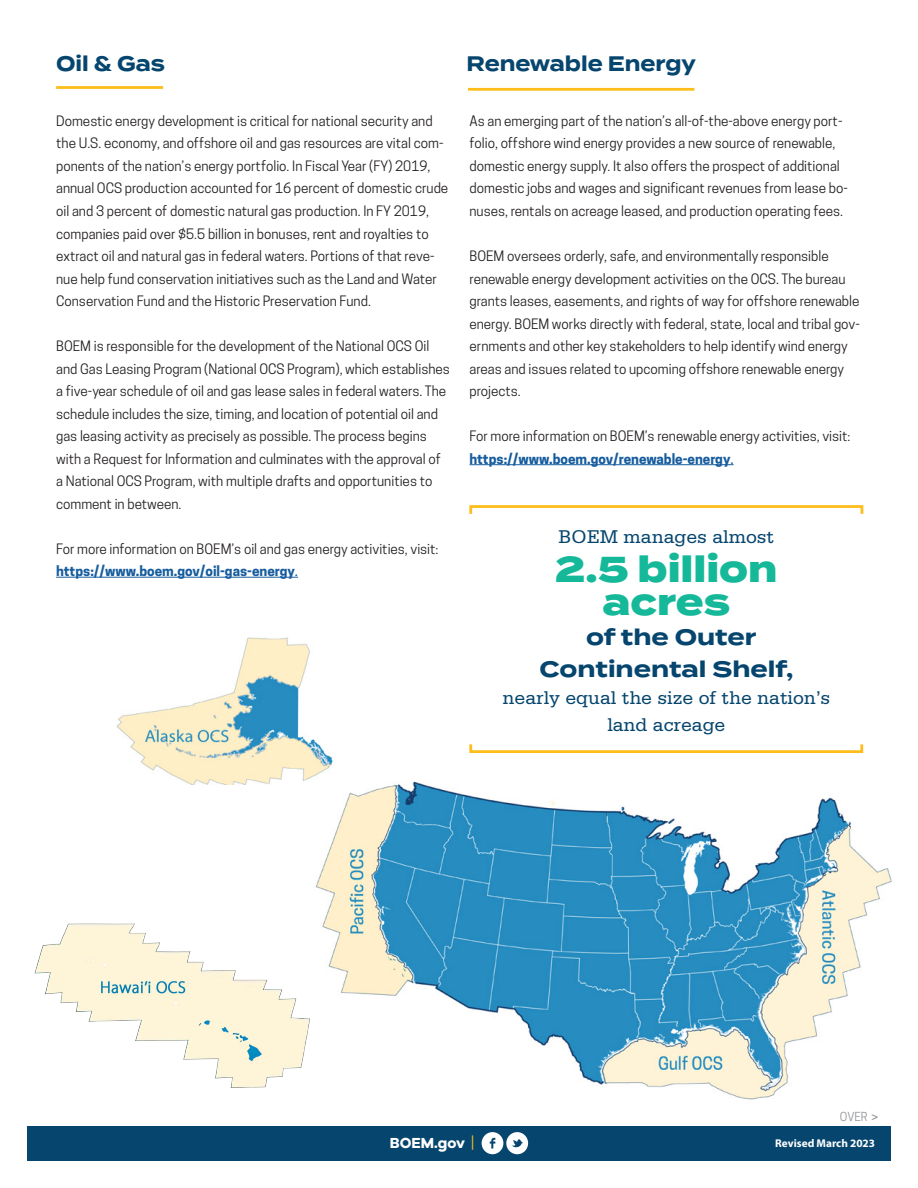
<style>
.page{position:relative;width:918px;height:1188px;background:#fff}
.page>*{position:absolute;margin:0;border:0;box-sizing:border-box;transform-origin:0 0}
.t1{font:800 36px/33px "Termina";color:#15b999;text-align:center}
.t2{font:700 22.35px/31.5px "Termina";color:#05456e;text-align:center}
.Title_2{font:700 21px "Termina";color:#05456e;scale:.93 1}
.t3{font:19.5px/27px "Serifa Std";color:#05456e;text-align:center}
.t4{font:700 15px "Galano Grotesque Alt DEMO";color:#fff}
.Paragraph_Style_1{font:13.5px/22.5px "Cooper Hewitt";color:#231f20}
.Paragraph_Style_1-2{font:700 13.5px "Cooper Hewitt";color:#175d9e}
.t5{font:11.7px "Cooper Hewitt";color:#939598}
.t6{font:700 11.25px "Myriad Pro";color:#fff}
.s1{font-weight:500}
.s2{font-weight:700;color:#175d9e}
.s3{font-weight:500;color:#175d9e}
.s4{font-weight:700;font-size:7.2px}
.s5{font-family:"Cooper Hewitt";font-weight:400;color:#fdbe1c}
</style>
<div class="page">
<img style="left:315px;top:781px;width:577px;height:319px">
<img style="left:116px;top:637px;width:218px;height:147px">
<div style="left:27px;top:1126px;width:864px;height:35px;background:#05456e"></div>
<svg style="left:482px;top:1132px;width:46px;height:22px"></svg>
<div style="left:469px;top:505px;width:394px;height:10px;border:3px solid #fdbe1c"></div>
<div style="left:469px;top:743px;width:394px;height:10px;border:3px solid #fdbe1c"></div>
<img style="left:34px;top:912px;width:297px;height:188px">
<hr style="left:470px;top:464px;width:264px;height:1px;background:#175d9e">
<hr style="left:468px;top:88px;width:226px;height:3px;background:#fdbe1c">
<hr style="left:56px;top:577px;width:242px;height:1px;background:#175d9e">
<hr style="left:56px;top:86px;width:107px;height:3px;background:#fdbe1c">
<h3 class="Title_2" style="left:56px;top:48px;width:118px">Oil &amp; Gas</h3>
<p class="Paragraph_Style_1" style="left:56px;top:110px;width:394px">Domestic energy development is critical for national security and the U.S. economy, and offshore oil and gas resources are vital com&shy;ponents of the nation’s energy portfolio. In Fiscal Year (FY) 2019, annual OCS production accounted for 16 percent of domestic crude oil and 3 percent of domestic natural gas production. In FY 2019, companies paid over $5.5 billion in bonuses, rent and royalties to extract oil and natural gas in federal waters. Portions of that reve&shy;nue help fund conservation initiatives such as the Land and Water Conservation Fund and the Historic Preservation Fund.</p>
<p class="Paragraph_Style_1" style="left:56px;top:335px;width:395px">BOEM is responsible for the development of the National OCS Oil and Gas Leasing Program (National OCS Program), which establishes a five-year schedule of oil and gas lease sales in federal waters. The schedule includes the size, timing, and location of potential oil and gas leasing activity as precisely as possible. The process begins with a Request for Information and culminates with the approval of a National OCS Program, with multiple drafts and opportunities to comment in between.</p>
<p class="Paragraph_Style_1" style="left:56px;top:537px;width:384px">For more information on BOEM’s oil and gas energy activities, visit:</p>
<p class="Paragraph_Style_1-2" style="left:56px;top:563px;width:243px">https://www.boem.gov/oil-gas-energy<span class="s1">.</span></p>
<h3 class="Title_2" style="left:466px;top:48px;width:248px">Renewable Energy</h3>
<p class="Paragraph_Style_1" style="left:470px;top:110px;width:380px">As an emerging part of the nation’s all-of-the-above energy port&shy;folio, offshore wind energy provides a new source of renewable, domestic energy supply. It also offers the prospect of additional domestic jobs and wages and significant revenues from lease bo&shy;nuses, rentals on acreage leased, and production operating fees.</p>
<p class="Paragraph_Style_1" style="left:470px;top:245px;width:392px">BOEM oversees orderly, safe, and environmentally responsible renewable energy development activities on the OCS. The bureau grants leases, easements, and rights of way for offshore renewable energy. BOEM works directly with federal, state, local and tribal gov&shy;ernments and other key stakeholders to help identify wind energy areas and issues related to upcoming offshore renewable energy projects.</p>
<p class="Paragraph_Style_1" style="left:470px;top:425px;width:382px">For more information on BOEM’s renewable energy activities, visit: <span class="s2">https://www.boem.gov/renewable-energy</span><span class="s3">.</span></p>
<p class="t3" style="left:559px;top:524px;width:217px">BOEM manages almost</p>
<p class="t1" style="left:555px;top:554px;width:224px">2.5 billion acres</p>
<p class="t2" style="left:539px;top:622px;width:255px">of the Outer<br>Continental Shelf,</p>
<p class="t3" style="left:503px;top:684px;width:329px">nearly equal the size of the nation’s land acreage</p>
<p class="t5" style="left:840px;top:1110px;width:40px">OVER <span class="s4">►</span></p>
<p class="t4" style="left:390px;top:1137px;width:86px">BOEM.gov <span class="s5">|</span></p>
<p class="t6" style="left:775px;top:1136px;width:101px">Revised March 2023</p>
</div>
